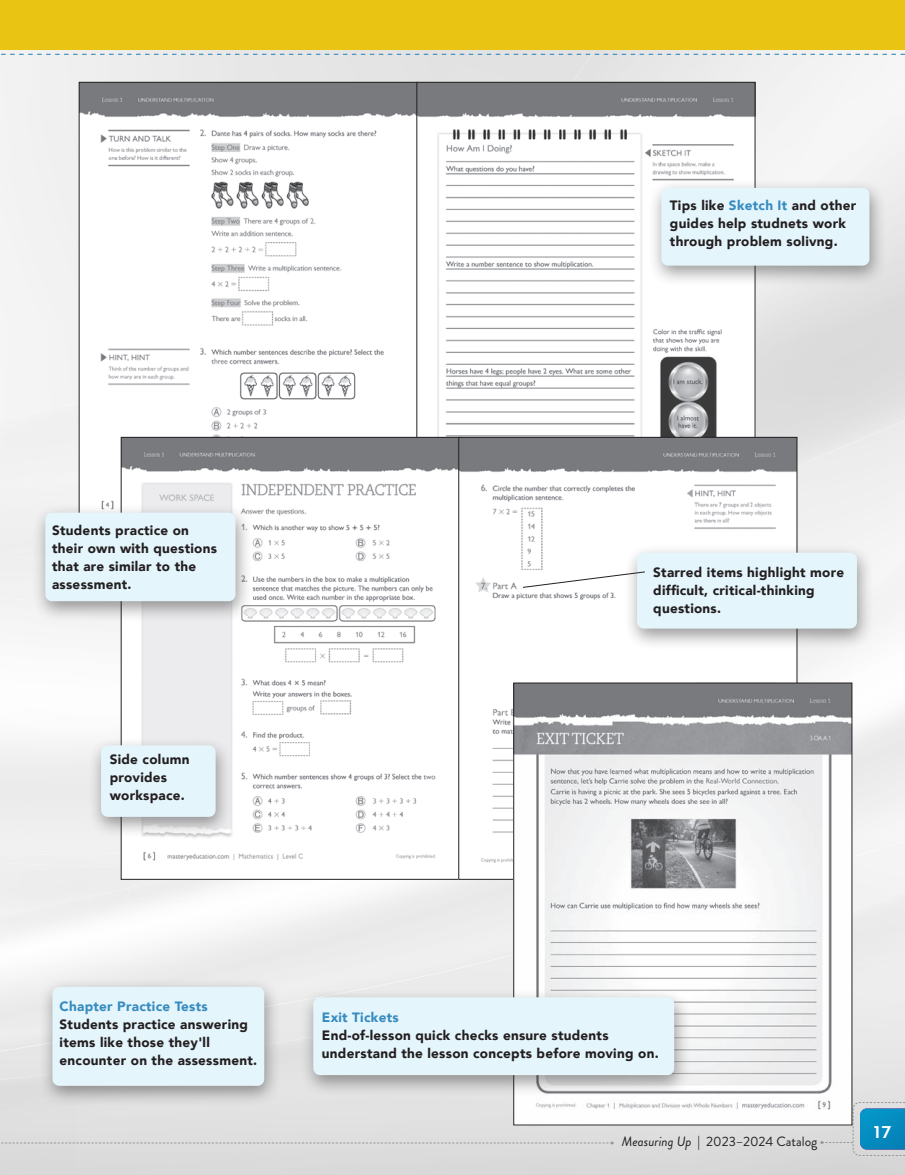
<style>
.page{position:relative;width:905px;height:1175px;background:#fff}
.page>*{position:absolute;margin:0;border:0;box-sizing:border-box;transform-origin:0 0}
.t1{font:700 22.5px "Neutra Disp";color:#fff}
.t2{font:900 13.5px/18px "Avenir";letter-spacing:.02em;color:#231f20}
.t3{font:900 13.5px "Avenir";letter-spacing:.02em;color:#368bbf}
.t4{font:13.5px "Brandon Grotesque";color:#231f20}
.s1{color:#368bbf}
.s2{font-style:italic}
</style>
<div class="page">
<img style="left:0;top:49px;width:904px;height:504px">
<div style="left:0;top:441px;width:79px;height:112px;background:#f2f2f2"></div>
<img style="left:736px;top:49px;width:134px;height:444px">
<div style="left:0;top:374px;width:79px;height:67px;background:#f3f3f3"></div>
<img style="left:867px;top:49px;width:37px;height:387px">
<img style="left:547px;top:49px;width:189px;height:33px">
<div style="left:0;top:553px;width:32px;height:52px;background:#f0f0f0"></div>
<img style="left:0;top:840px;width:904px;height:211px">
<img style="left:0;top:964px;width:198px;height:87px">
<img style="left:198px;top:879px;width:315px;height:139px">
<img style="left:0;top:902px;width:200px;height:62px">
<img style="left:125px;top:879px;width:75px;height:23px">
<img style="left:797px;top:591px;width:107px;height:297px">
<img style="left:0;top:885px;width:140px;height:59px">
<svg style="left:820px;top:1101px;width:84px;height:55px;background:#76b2ca"></svg>
<svg style="left:0;top:1141px;width:613px;height:3px;background:#cecfcf"></svg>
<svg style="left:0;top:54px;width:904px;height:1px"></svg>
<div style="left:0;top:0;width:904px;height:49px;background:#e9c412"></div>
<img style="left:0;top:324px;width:4px;height:112px">
<img style="left:81px;top:84px;width:335px;height:420px">
<svg style="left:418px;top:84px;width:335px;height:353px"></svg>
<img style="left:123px;top:439px;width:335px;height:437px">
<img style="left:460px;top:439px;width:335px;height:438px">
<img style="left:515px;top:684px;width:335px;height:439px">
<div style="left:623px;top:544px;width:251px;height:106px;background:#231f20;opacity:.45"></div>
<div style="left:637px;top:552px;width:220px;height:76px;background:#e5f5fc;border-radius:7px"></div>
<svg style="left:522px;top:571px;width:123px;height:17px"></svg>
<div style="left:32px;top:504px;width:221px;height:118px;background:#231f20;opacity:.45"></div>
<div style="left:45px;top:512px;width:190px;height:89px;background:#e5f5fc;border-radius:7px"></div>
<div style="left:88px;top:736px;width:145px;height:102px;background:#231f20;opacity:.45"></div>
<div style="left:101px;top:745px;width:115px;height:72px;background:#e5f5fc;border-radius:7px"></div>
<div style="left:39px;top:978px;width:242px;height:129px;background:#231f20;opacity:.45"></div>
<div style="left:52px;top:986px;width:212px;height:99px;background:#e5f5fc;border-radius:7px"></div>
<div style="left:300px;top:988px;width:391px;height:109px;background:#231f20;opacity:.45"></div>
<div style="left:313px;top:997px;width:361px;height:78px;background:#e5f5fc;border-radius:7px"></div>
<div style="left:648px;top:179px;width:238px;height:109px;background:#231f20;opacity:.45"></div>
<div style="left:661px;top:188px;width:208px;height:78px;background:#e5f5fc;border-radius:7px"></div>
<p class="t2" style="left:670px;top:196px;width:188px">Tips like <span class="s1">Sketch It</span> and other guides help studnets work through problem solivng.</p>
<p class="t2" style="left:52px;top:521px;width:166px">Students practice on their own with questions that are similar to the assessment.</p>
<p class="t2" style="left:110px;top:749px;width:81px">Side column provides</p>
<p class="t2" style="left:110px;top:785px;width:77px">workspace.</p>
<p class="t2" style="left:653px;top:563px;width:192px">Starred items highlight more difficult, critical-thinking questions.</p>
<p class="t3" style="left:60px;top:994px;width:150px">Chapter Practice Tests</p>
<p class="t2" style="left:60px;top:1014px;width:199px">Students practice answering items like those they'll encounter on the assessment.</p>
<p class="t3" style="left:322px;top:1005px;width:78px">Exit Tickets</p>
<p class="t2" style="left:322px;top:1025px;width:338px">End-of-lesson quick checks ensure students understand the lesson concepts before moving on.</p>
<p class="t4" style="left:621px;top:1132px;width:197px"><span class="s2">Measuring Up</span> | 2023–2024 Catalog</p>
<p class="t1" style="left:873px;top:1117px;width:19px">17</p>
</div>
